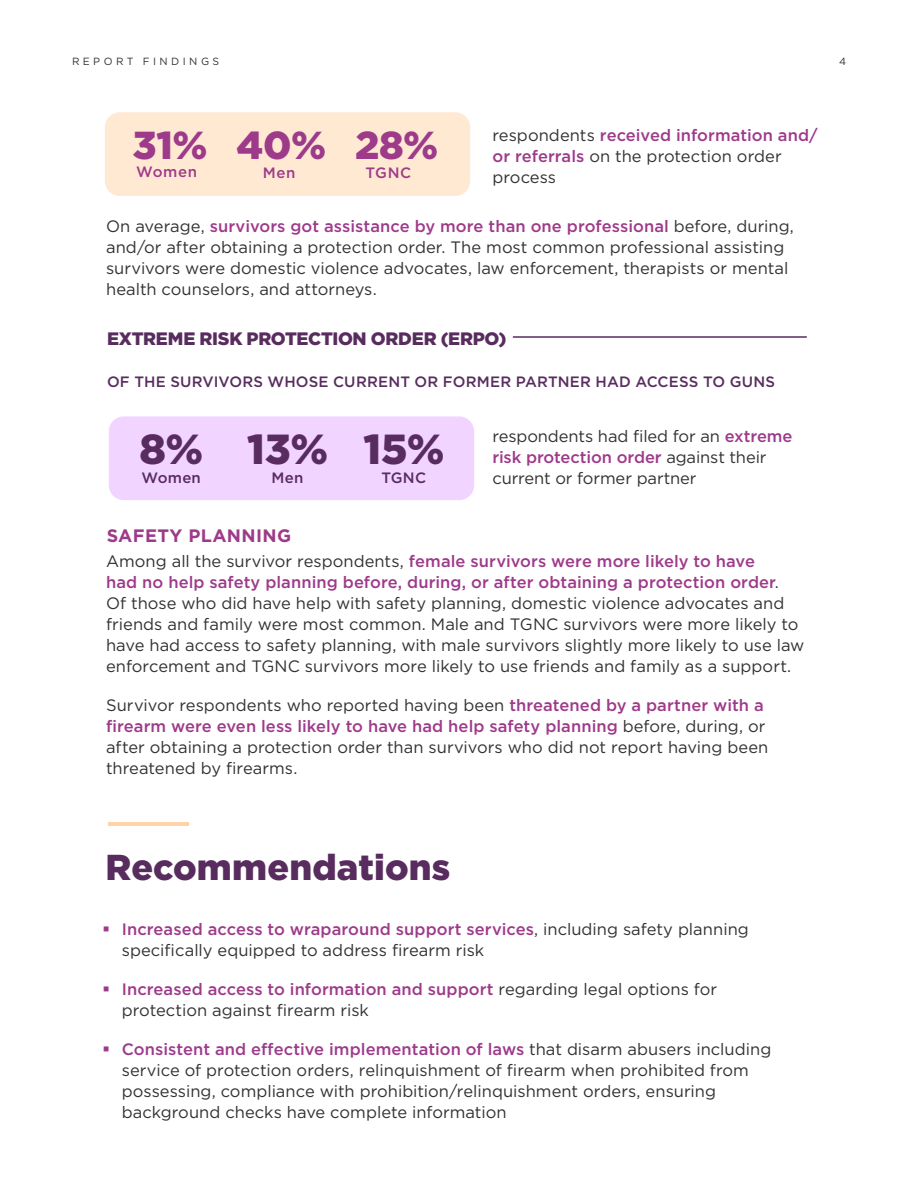
<style>
.page{position:relative;width:918px;height:1188px;background:#fff}
.page>*{position:absolute;margin:0;border:0;box-sizing:border-box;transform-origin:0 0}
.t1{font:900 42px "Gotham";color:#592c5f}
.t2{font:900 39px "Gotham";color:#9e3a8a}
.t3{font:900 36px "Gotham";letter-spacing:.005em;color:#592c5f}
.t4{font:900 18px "Gotham";letter-spacing:-.015em;color:#592c5f}
.t5{font:700 18px "Gotham";letter-spacing:.02em;color:#9e3a8a}
.t6{font:16.5px/21px "Gotham";color:#333132}
.t7{font:500 15px "Gotham";letter-spacing:.01em;color:#592c5f}
.t8{font:500 15px "Gotham";letter-spacing:.035em;color:#9e3a8a}
.t9{font:10.35px "Gotham";letter-spacing:.33em;color:#333132}
.s1{font-weight:500;color:#9e3a8a}
</style>
<div class="page">
<div style="left:109px;top:416px;width:365px;height:84px;background:#f1d4ff;border-radius:15px"></div>
<hr style="left:513px;top:336px;width:294px;height:2px;background:#592c5f">
<hr style="left:108px;top:822px;width:81px;height:4px;background:#ffd3a8">
<div style="left:105px;top:112px;width:365px;height:84px;background:#ffe9d3;border-radius:15px"></div>
<p class="t9" style="left:72px;top:55px;width:149px">REPORT FINDINGS</p>
<p class="t9" style="left:839px;top:54px;width:8px">4</p>
<h2 class="t2" style="left:133px;top:119px;width:307px">31% 40% 28%</h2>
<p class="t6" style="left:492px;top:125px;width:327px">respondents <span class="s1">received information and/ or referrals</span> on the protection order process</p>
<p class="t8" style="left:136px;top:162px;width:62px">Women</p>
<p class="t8" style="left:263px;top:163px;width:34px">Men</p>
<p class="t8" style="left:365px;top:163px;width:47px">TGNC</p>
<p class="t6" style="left:106px;top:215px;width:689px">On average, <span class="s1">survivors got assistance by more than one professional</span> before, during, and/or after obtaining a protection order. The most common professional assisting survivors were domestic violence advocates, law enforcement, therapists or mental health counselors, and attorneys.</p>
<p class="t4" style="left:107px;top:326px;width:401px">EXTREME RISK PROTECTION ORDER (ERPO)</p>
<p class="t7" style="left:107px;top:371px;width:670px">OF THE SURVIVORS WHOSE CURRENT OR FORMER PARTNER HAD ACCESS TO GUNS</p>
<h1 class="t1" style="left:140px;top:420px;width:307px">8% 13% 15%</h1>
<p class="t7" style="left:142px;top:468px;width:61px">Women</p>
<p class="t7" style="left:272px;top:468px;width:33px">Men</p>
<p class="t7" style="left:381px;top:468px;width:46px">TGNC</p>
<p class="t6" style="left:492px;top:425px;width:302px">respondents had filed for an <span class="s1">extreme risk protection order</span> against their current or former partner</p>
<p class="t5" style="left:107px;top:524px;width:186px">SAFETY PLANNING</p>
<p class="t6" style="left:106px;top:551px;width:700px">Among all the survivor respondents, <span class="s1">female survivors were more likely to have<br>had no help safety planning before, during, or after obtaining a protection order</span>.<br>Of those who did have help with safety planning, domestic violence advocates and friends and family were most common. Male and TGNC survivors were more likely to have had access to safety planning, with male survivors slightly more likely to use law enforcement and TGNC survivors more likely to use friends and family as a support.</p>
<p class="t6" style="left:106px;top:695px;width:664px">Survivor respondents who reported having been <span class="s1">threatened by a partner with a firearm were even less likely to have had help safety planning</span> before, during, or after obtaining a protection order than survivors who did not report having been threatened by firearms.</p>
<h3 class="t3" style="left:106px;top:842px;width:346px">Recommendations</h3>
<p class="t6" style="left:122px;top:918px;width:629px"><span class="s1">Increased access to wraparound support services</span>, including safety planning specifically equipped to address firearm risk</p>
<p class="t6" style="left:122px;top:978px;width:597px"><span class="s1">Increased access to information and support</span> regarding legal options for protection against firearm risk</p>
<p class="t6" style="left:122px;top:1038px;width:651px"><span class="s1">Consistent and effective implementation of laws</span> that disarm abusers including service of protection orders, relinquishment of firearm when prohibited from possessing, compliance with prohibition/relinquishment orders, ensuring background checks have complete information</p>
</div>
